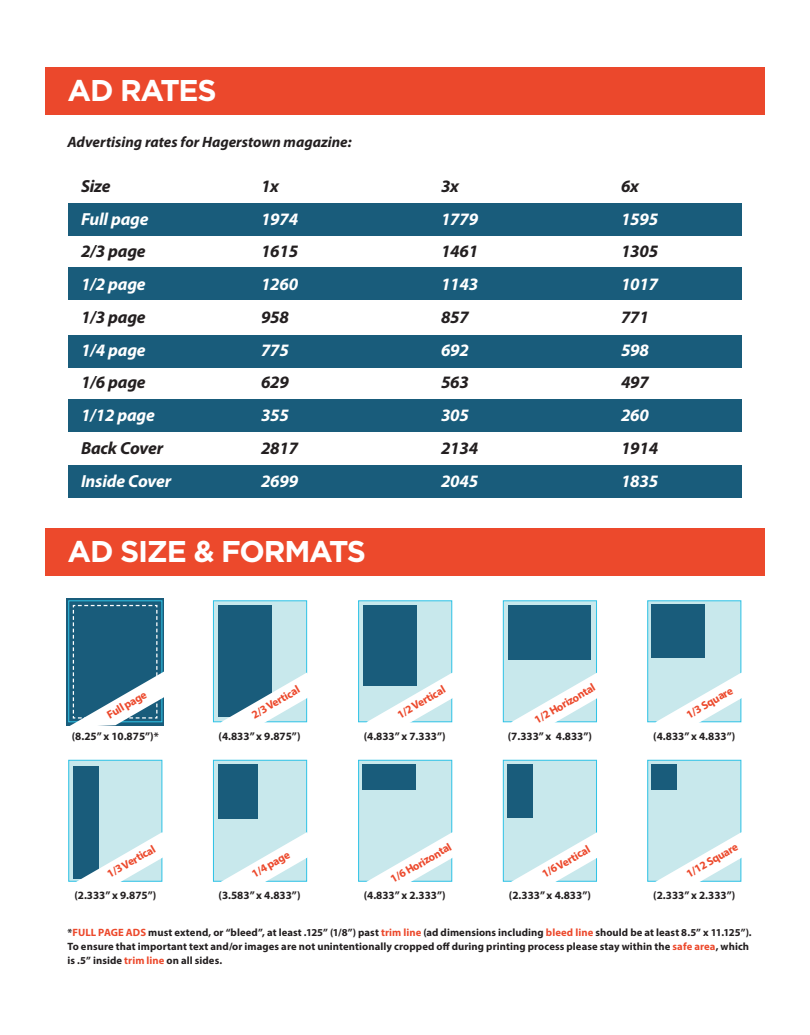
<style>
.page{position:relative;width:810px;height:1035px;background:#fff}
.page>*{position:absolute;margin:0;border:0;box-sizing:border-box;transform-origin:0 0}
.t1{font:700 30px "Gotham";letter-spacing:-.04em;color:#fff}
.Category_Item{font:italic 700 17.5px "Myriad Pro";letter-spacing:-.01em;color:#fff}
.Category_Item-2{font:italic 700 17.5px "Myriad Pro";letter-spacing:-.01em;color:#231f20}
.Category_Info{font:italic 700 15px "Myriad Pro";color:#231f20}
.body_overall{font:700 11.38px "Myriad Pro";color:#ec492c}
.Sizes{font:700 11.12px "Myriad Pro";color:#231f20}
.Body_Copy{font:700 10.62px/14.4px "Myriad Pro";letter-spacing:.01em;color:#231f20}
.s1{color:#ec492c}
</style>
<div class="page">
<div style="left:45px;top:528px;width:720px;height:48px;background:#ec492c"></div>
<div style="left:647px;top:600px;width:94px;height:122px;background:#c8e8ec;border:1px solid #31c3e6"></div>
<div style="left:651px;top:604px;width:54px;height:54px;background:#195c7b"></div>
<svg style="left:66px;top:598px;width:98px;height:127px"></svg>
<svg style="left:68px;top:604px;width:96px;height:122px"></svg>
<div style="left:68px;top:760px;width:94px;height:122px;background:#c8e8ec;border:1px solid #31c3e6"></div>
<div style="left:73px;top:766px;width:26px;height:112px;background:#195c7b"></div>
<svg style="left:76px;top:832px;width:87px;height:50px"></svg>
<div style="left:213px;top:600px;width:94px;height:122px;background:#c8e8ec;border:1px solid #31c3e6"></div>
<div style="left:218px;top:605px;width:53px;height:112px;background:#195c7b"></div>
<svg style="left:221px;top:672px;width:87px;height:51px"></svg>
<div style="left:213px;top:760px;width:94px;height:122px;background:#c8e8ec;border:1px solid #31c3e6"></div>
<div style="left:218px;top:764px;width:39px;height:54px;background:#195c7b"></div>
<svg style="left:221px;top:832px;width:87px;height:50px"></svg>
<div style="left:358px;top:600px;width:94px;height:122px;background:#c8e8ec;border:1px solid #31c3e6"></div>
<div style="left:364px;top:605px;width:53px;height:81px;background:#195c7b"></div>
<svg style="left:366px;top:672px;width:87px;height:51px"></svg>
<div style="left:358px;top:760px;width:94px;height:122px;background:#c8e8ec;border:1px solid #31c3e6"></div>
<div style="left:362px;top:764px;width:54px;height:26px;background:#195c7b"></div>
<svg style="left:366px;top:832px;width:87px;height:50px"></svg>
<div style="left:503px;top:600px;width:94px;height:122px;background:#c8e8ec;border:1px solid #31c3e6"></div>
<div style="left:509px;top:605px;width:82px;height:54px;background:#195c7b"></div>
<svg style="left:511px;top:672px;width:86px;height:51px"></svg>
<div style="left:503px;top:760px;width:94px;height:122px;background:#c8e8ec;border:1px solid #31c3e6"></div>
<div style="left:507px;top:764px;width:26px;height:54px;background:#195c7b"></div>
<svg style="left:511px;top:832px;width:86px;height:50px"></svg>
<svg style="left:655px;top:672px;width:87px;height:51px"></svg>
<div style="left:647px;top:760px;width:94px;height:122px;background:#c8e8ec;border:1px solid #31c3e6"></div>
<div style="left:651px;top:764px;width:26px;height:26px;background:#195c7b"></div>
<svg style="left:655px;top:832px;width:87px;height:50px"></svg>
<div style="left:45px;top:68px;width:720px;height:47px;background:#eb482c"></div>
<div style="left:68px;top:203px;width:674px;height:33px;background:#195c7b"></div>
<div style="left:68px;top:335px;width:674px;height:33px;background:#195c7b"></div>
<div style="left:68px;top:268px;width:674px;height:32px;background:#195c7b"></div>
<div style="left:68px;top:399px;width:674px;height:33px;background:#195c7b"></div>
<div style="left:68px;top:466px;width:674px;height:32px;background:#195c7b"></div>
<p class="t1" style="left:68px;top:73px;width:151px">AD RATES</p>
<p class="Category_Info" style="left:68px;top:132px;width:286px">Advertising rates for Hagerstown magazine:</p>
<p class="Category_Item-2" style="left:81px;top:175px;width:31px">Size</p>
<p class="Category_Item-2" style="left:261px;top:175px;width:20px">1x</p>
<p class="Category_Item-2" style="left:441px;top:175px;width:20px">3x</p>
<p class="Category_Item-2" style="left:621px;top:175px;width:20px">6x</p>
<p class="Category_Item" style="left:81px;top:207px;width:69px">Full page</p>
<p class="Category_Item" style="left:261px;top:207px;width:39px">1974</p>
<p class="Category_Item" style="left:441px;top:207px;width:39px">1779</p>
<p class="Category_Item" style="left:621px;top:207px;width:39px">1595</p>
<p class="Category_Item-2" style="left:81px;top:240px;width:66px">2/3 page</p>
<p class="Category_Item-2" style="left:261px;top:240px;width:39px">1615</p>
<p class="Category_Item-2" style="left:441px;top:240px;width:39px">1461</p>
<p class="Category_Item-2" style="left:621px;top:240px;width:39px">1305</p>
<p class="Category_Item" style="left:81px;top:273px;width:66px">1/2 page</p>
<p class="Category_Item" style="left:261px;top:273px;width:39px">1260</p>
<p class="Category_Item" style="left:441px;top:273px;width:39px">1143</p>
<p class="Category_Item" style="left:621px;top:273px;width:39px">1017</p>
<p class="Category_Item-2" style="left:81px;top:306px;width:66px">1/3 page</p>
<p class="Category_Item-2" style="left:261px;top:306px;width:30px">958</p>
<p class="Category_Item-2" style="left:441px;top:306px;width:30px">857</p>
<p class="Category_Item-2" style="left:621px;top:306px;width:30px">771</p>
<p class="Category_Item" style="left:81px;top:338px;width:66px">1/4 page</p>
<p class="Category_Item" style="left:261px;top:338px;width:30px">775</p>
<p class="Category_Item" style="left:441px;top:338px;width:30px">692</p>
<p class="Category_Item" style="left:621px;top:338px;width:30px">598</p>
<p class="Category_Item-2" style="left:81px;top:371px;width:66px">1/6 page</p>
<p class="Category_Item-2" style="left:261px;top:371px;width:30px">629</p>
<p class="Category_Item-2" style="left:441px;top:371px;width:30px">563</p>
<p class="Category_Item-2" style="left:621px;top:371px;width:30px">497</p>
<p class="Category_Item" style="left:81px;top:404px;width:75px">1/12 page</p>
<p class="Category_Item" style="left:261px;top:404px;width:30px">355</p>
<p class="Category_Item" style="left:441px;top:404px;width:30px">305</p>
<p class="Category_Item" style="left:621px;top:404px;width:30px">260</p>
<p class="Category_Item-2" style="left:81px;top:437px;width:84px">Back Cover</p>
<p class="Category_Item-2" style="left:261px;top:437px;width:39px">2817</p>
<p class="Category_Item-2" style="left:441px;top:437px;width:39px">2134</p>
<p class="Category_Item-2" style="left:621px;top:437px;width:39px">1914</p>
<p class="Category_Item" style="left:81px;top:469px;width:92px">Inside Cover</p>
<p class="Category_Item" style="left:261px;top:469px;width:39px">2699</p>
<p class="Category_Item" style="left:441px;top:469px;width:39px">2045</p>
<p class="Category_Item" style="left:621px;top:469px;width:39px">1835</p>
<p class="t1" style="left:68px;top:533px;width:300px">AD SIZE &amp; FORMATS</p>
<p class="body_overall" style="left:104px;top:709px;width:45px;rotate:-30deg">Full page</p>
<p class="body_overall" style="left:249px;top:709px;width:55px;rotate:-30deg">2/3 Vertical</p>
<p class="body_overall" style="left:394px;top:709px;width:55px;rotate:-30deg">1/2 Vertical</p>
<p class="body_overall" style="left:532px;top:714px;width:70px;rotate:-30deg">1/2 Horizontal</p>
<p class="body_overall" style="left:683px;top:709px;width:53px;rotate:-30deg">1/3 Square</p>
<p class="Sizes" style="left:72px;top:729px;width:89px">(8.25” x 10.875”)*</p>
<p class="Sizes" style="left:219px;top:729px;width:83px">(4.833” x 9.875”)</p>
<p class="Sizes" style="left:364px;top:729px;width:83px">(4.833” x 7.333”)</p>
<p class="Sizes" style="left:508px;top:729px;width:86px">(7.333” x 4.833”)</p>
<p class="Sizes" style="left:653px;top:729px;width:83px">(4.833” x 4.833”)</p>
<p class="body_overall" style="left:104px;top:868px;width:55px;rotate:-30deg">1/3 Vertical</p>
<p class="body_overall" style="left:249px;top:868px;width:44px;rotate:-30deg">1/4 page</p>
<p class="body_overall" style="left:388px;top:873px;width:70px;rotate:-30deg">1/6 Horizontal</p>
<p class="body_overall" style="left:539px;top:868px;width:55px;rotate:-30deg">1/6 Vertical</p>
<p class="body_overall" style="left:683px;top:868px;width:59px;rotate:-30deg">1/12 Square</p>
<p class="Sizes" style="left:74px;top:888px;width:83px">(2.333” x 9.875”)</p>
<p class="Sizes" style="left:219px;top:888px;width:83px">(3.583” x 4.833”)</p>
<p class="Sizes" style="left:364px;top:888px;width:83px">(4.833” x 2.333”)</p>
<p class="Sizes" style="left:509px;top:888px;width:83px">(2.333” x 4.833”)</p>
<p class="Sizes" style="left:653px;top:888px;width:83px">(2.333” x 2.333”)</p>
<p class="Body_Copy" style="left:68px;top:925px;width:686px">*<span class="s1">FULL PAGE ADS</span> must extend, or “bleed”, at least .125” (1/8”) past <span class="s1">trim line</span> (ad dimensions including <span class="s1">bleed line</span> should be at least 8.5” x 11.125”).<br>To ensure that important text and/or images are not unintentionally cropped off during printing process please stay within the <span class="s1">safe area</span>, which is .5” inside <span class="s1">trim line</span> on all sides.</p>
</div>
